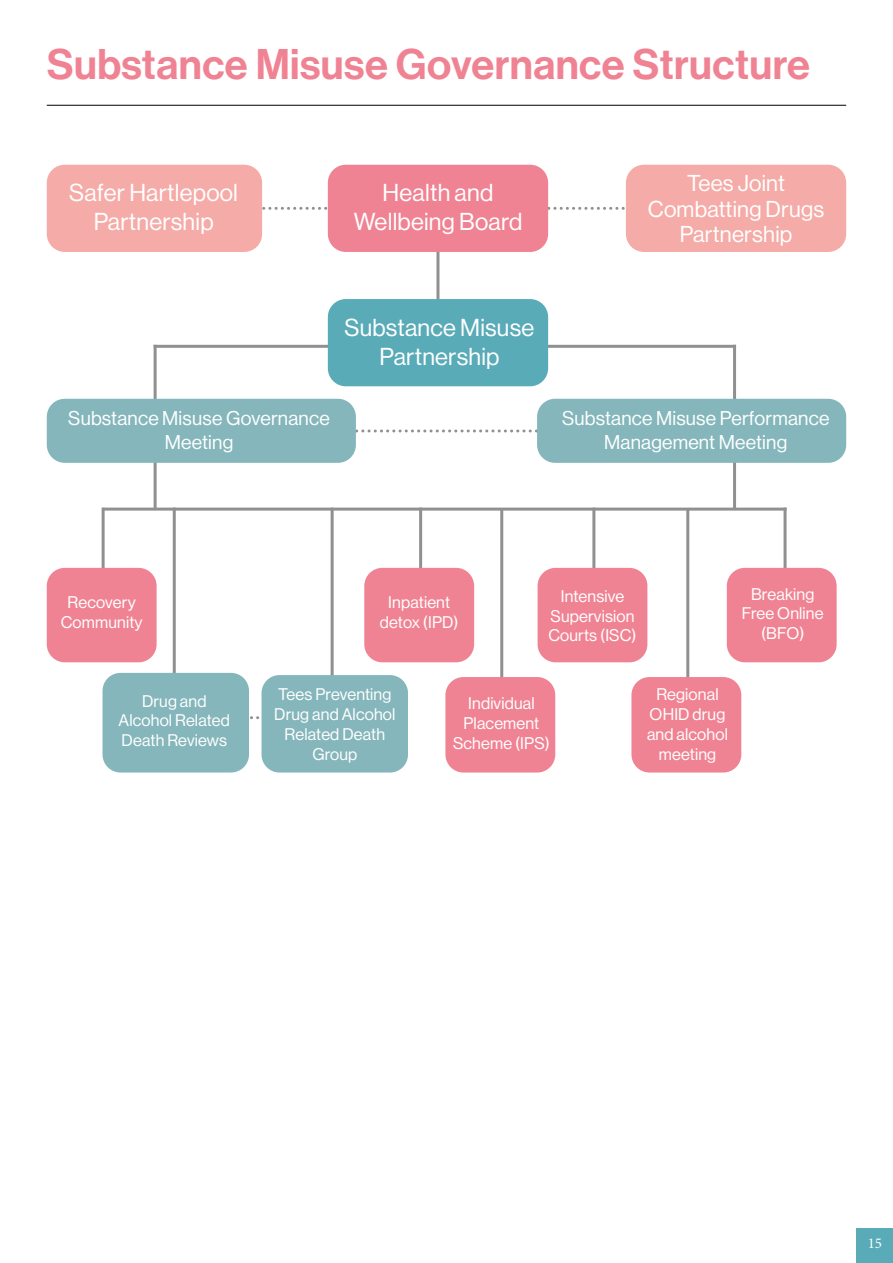
<style>
.page{position:relative;width:893px;height:1263px;background:#fff}
.page>*{position:absolute;margin:0;border:0;box-sizing:border-box;transform-origin:0 0}
.t1{font:42px "N Haas Grotesk DS Pro 65 Md";letter-spacing:.01em;color:#f08393}
.t2{font:24px/28.8px "N Haas Grotesk DS Pro 55 Rg";letter-spacing:.01em;color:#fff;text-align:center}
.t3{font:22.5px/25.5px "N Haas Grotesk DS Pro 55 Rg";letter-spacing:.01em;color:#fff;text-align:center}
.t4{font:19.5px/23.4px "N Haas Grotesk DS Pro 55 Rg";letter-spacing:.01em;color:#fff;text-align:center}
.t5{font:16.5px/19.8px "N Haas Grotesk DS Pro 55 Rg";letter-spacing:.01em;color:#fff;text-align:center}
.t6{font:15px "Minion Pro";color:#fff}
</style>
<div class="page">
<div style="left:857px;top:1229px;width:36px;height:34px;background:#5aabb8"></div>
<hr style="left:47px;top:105px;width:799px;height:1px;background:#000">
<hr style="left:436px;top:210px;width:3px;height:94px;background:#909090">
<hr style="left:154px;top:345px;width:3px;height:55px;background:#909090">
<hr style="left:154px;top:455px;width:3px;height:55px;background:#909090">
<hr style="left:102px;top:508px;width:3px;height:66px;background:#909090">
<hr style="left:419px;top:508px;width:3px;height:66px;background:#909090">
<hr style="left:592px;top:508px;width:3px;height:66px;background:#909090">
<hr style="left:500px;top:509px;width:3px;height:174px;background:#909090">
<hr style="left:686px;top:509px;width:3px;height:174px;background:#909090">
<hr style="left:331px;top:508px;width:3px;height:174px;background:#909090">
<hr style="left:173px;top:508px;width:3px;height:174px;background:#909090">
<hr style="left:783px;top:508px;width:3px;height:66px;background:#909090">
<hr style="left:733px;top:345px;width:3px;height:55px;background:#909090">
<hr style="left:733px;top:455px;width:3px;height:55px;background:#909090">
<svg style="left:262px;top:207px;width:363px;height:3px"></svg>
<svg style="left:356px;top:429px;width:181px;height:3px"></svg>
<svg style="left:250px;top:716px;width:10px;height:3px"></svg>
<hr style="left:154px;top:345px;width:582px;height:3px;background:#909090">
<hr style="left:103px;top:508px;width:683px;height:3px;background:#909090">
<div style="left:328px;top:165px;width:220px;height:87px;background:#f08393;border-radius:18px"></div>
<div style="left:47px;top:165px;width:215px;height:87px;background:#f5aba7;border-radius:18px"></div>
<div style="left:47px;top:399px;width:309px;height:64px;background:#84b6bb;border-radius:18px"></div>
<div style="left:537px;top:399px;width:309px;height:64px;background:#84b6bb;border-radius:18px"></div>
<div style="left:626px;top:165px;width:220px;height:87px;background:#f5aba7;border-radius:18px"></div>
<div style="left:47px;top:568px;width:110px;height:94px;background:#f08393;border-radius:18px"></div>
<div style="left:364px;top:568px;width:110px;height:94px;background:#f08393;border-radius:18px"></div>
<div style="left:538px;top:568px;width:109px;height:94px;background:#f08393;border-radius:18px"></div>
<div style="left:727px;top:568px;width:110px;height:94px;background:#f08393;border-radius:18px"></div>
<div style="left:445px;top:677px;width:110px;height:95px;background:#f08393;border-radius:18px"></div>
<div style="left:631px;top:677px;width:110px;height:95px;background:#f08393;border-radius:18px"></div>
<div style="left:103px;top:673px;width:146px;height:99px;background:#84b6bb;border-radius:18px"></div>
<div style="left:261px;top:675px;width:147px;height:97px;background:#84b6bb;border-radius:18px"></div>
<div style="left:328px;top:299px;width:220px;height:87px;background:#5aabb8;border-radius:18px"></div>
<h1 class="t1" style="left:47px;top:40px;width:765px">Substance Misuse Governance Structure</h1>
<h2 class="t2" style="left:69px;top:178px;width:170px">Safer Hartlepool<br>Partnership</h2>
<h2 class="t2" style="left:354px;top:178px;width:170px">Health and<br>Wellbeing Board</h2>
<h3 class="t3" style="left:648px;top:171px;width:178px">Tees Joint<br>Combatting Drugs<br>Partnership</h3>
<h2 class="t2" style="left:345px;top:314px;width:191px">Substance Misuse<br>Partnership</h2>
<p class="t4" style="left:68px;top:407px;width:263px">Substance Misuse Governance<br>Meeting</p>
<p class="t4" style="left:562px;top:407px;width:269px">Substance Misuse Performance<br>Management Meeting</p>
<p class="t5" style="left:61px;top:592px;width:83px">Recovery<br>Community</p>
<p class="t5" style="left:380px;top:592px;width:80px">Inpatient detox (IPD)</p>
<p class="t5" style="left:548px;top:586px;width:90px">Intensive<br>Supervision<br>Courts (ISC)</p>
<p class="t5" style="left:742px;top:584px;width:83px">Breaking<br>Free Online (BFO)</p>
<p class="t5" style="left:119px;top:691px;width:113px">Drug and<br>Alcohol Related<br>Death Reviews</p>
<p class="t5" style="left:274px;top:685px;width:123px">Tees Preventing<br>Drug and Alcohol<br>Related Death<br>Group</p>
<p class="t5" style="left:453px;top:694px;width:98px">Individual<br>Placement<br>Scheme (IPS)</p>
<p class="t5" style="left:647px;top:685px;width:82px">Regional<br>OHID drug and alcohol meeting</p>
<p class="t6" style="left:868px;top:1233px;width:16px">15</p>
</div>
